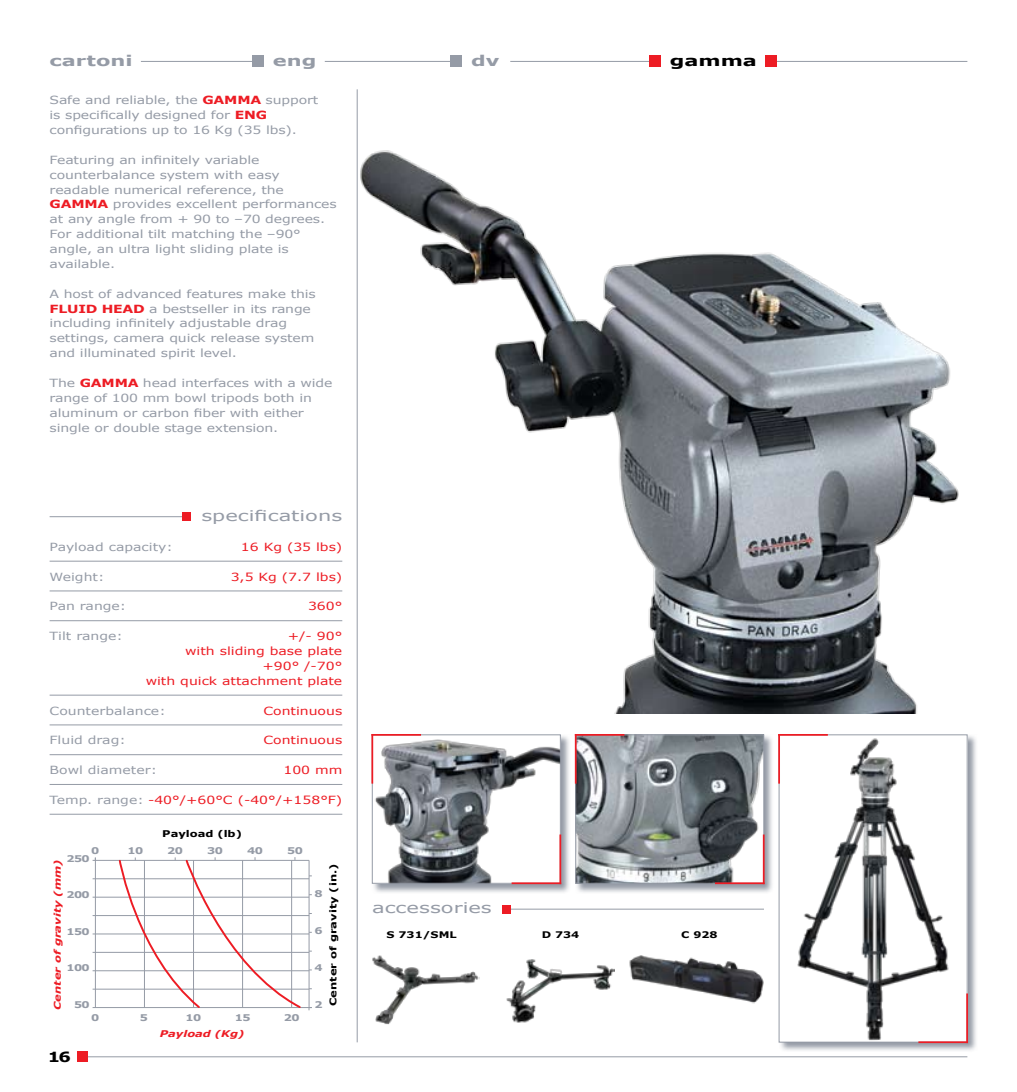
<style>
.page{position:relative;width:1017px;height:1092px;background:#fff}
.page>*{position:absolute;margin:0;border:0;box-sizing:border-box;transform-origin:0 0}
.t1{font:14.7px "Verdana";color:#959ba6;scale:1.43 1}
.t2{font:700 14.7px "Verdana";color:#959ba6;scale:1.43 1}
.t3{font:700 14.7px "Verdana";color:#000;scale:1.43 1}
.t4{font:700 14px "Verdana";color:#000;scale:1.25 1}
.t5{font:11.2px/14.9px "Verdana";letter-spacing:-.01em;color:#959ba6;scale:1.25 1}
.t6{font:11.2px/14.9px "Verdana";color:#ed1c24;text-align:right;scale:1.25 1}
.t7{font:700 9.28px "Verdana";letter-spacing:-.05em;color:#959ba6;scale:1.25 1}
.t8{font:700 9.28px "Verdana";color:#000;scale:1.25 1}
.t9{font:italic 700 9.28px "Verdana";color:#ed1c24;scale:1.25 1}
.t10{font:700 9.1px "Verdana";color:#000;scale:1.25 1}
.s1{font-weight:700;color:#ed1c24}
.s2{color:#959ba6}
</style>
<div class="page">
<hr style="left:309px;top:860px;width:1px;height:147px;background:#959ba6">
<hr style="left:93px;top:859px;width:216px;height:1px;background:#959ba6">
<hr style="left:93px;top:878px;width:216px;height:1px;background:#959ba6">
<hr style="left:93px;top:896px;width:216px;height:1px;background:#959ba6">
<hr style="left:93px;top:915px;width:216px;height:1px;background:#959ba6">
<hr style="left:93px;top:933px;width:216px;height:1px;background:#959ba6">
<hr style="left:93px;top:951px;width:216px;height:1px;background:#959ba6">
<hr style="left:93px;top:970px;width:216px;height:1px;background:#959ba6">
<hr style="left:93px;top:988px;width:216px;height:1px;background:#959ba6">
<hr style="left:93px;top:1006px;width:219px;height:1px;background:#959ba6">
<svg style="left:308px;top:1006px;width:4px;height:4px"></svg>
<hr style="left:95px;top:860px;width:1px;height:147px;background:#959ba6">
<svg style="left:118px;top:857px;width:184px;height:151px"></svg>
<img style="left:330px;top:134px;width:629px;height:579px">
<svg style="left:372px;top:736px;width:197px;height:157px"></svg>
<img style="left:374px;top:736px;width:185px;height:145px">
<div style="left:372px;top:734px;width:189px;height:149px;border:1px solid #959ba6"></div>
<hr style="left:512px;top:882px;width:49px;height:2px;background:#ed1c24">
<hr style="left:559px;top:834px;width:2px;height:50px;background:#ed1c24">
<hr style="left:371px;top:734px;width:50px;height:1px;background:#ed1c24">
<hr style="left:371px;top:734px;width:2px;height:49px;background:#ed1c24">
<svg style="left:575px;top:734px;width:197px;height:159px"></svg>
<img style="left:577px;top:736px;width:185px;height:145px">
<div style="left:575px;top:734px;width:189px;height:149px;border:1px solid #959ba6"></div>
<hr style="left:715px;top:882px;width:50px;height:2px;background:#ed1c24">
<hr style="left:763px;top:834px;width:2px;height:50px;background:#ed1c24">
<hr style="left:575px;top:734px;width:49px;height:1px;background:#ed1c24">
<hr style="left:575px;top:734px;width:2px;height:49px;background:#ed1c24">
<svg style="left:778px;top:734px;width:198px;height:317px"></svg>
<div style="left:779px;top:734px;width:188px;height:308px;background:#fff"></div>
<img style="left:797px;top:738px;width:152px;height:302px">
<div style="left:779px;top:734px;width:188px;height:308px;border:1px solid #959ba6"></div>
<hr style="left:918px;top:1041px;width:50px;height:1px;background:#ed1c24">
<hr style="left:966px;top:993px;width:2px;height:49px;background:#ed1c24">
<hr style="left:778px;top:734px;width:50px;height:1px;background:#ed1c24">
<hr style="left:778px;top:734px;width:2px;height:49px;background:#ed1c24">
<hr style="left:87px;top:1056px;width:880px;height:1px;background:#959ba6">
<div style="left:77px;top:1051px;width:11px;height:10px;background:#ed1c24"></div>
<hr style="left:357px;top:89px;width:1px;height:953px;background:#959ba6">
<hr style="left:141px;top:61px;width:122px;height:1px;background:#959ba6">
<div style="left:252px;top:56px;width:11px;height:11px;background:#959ba6"></div>
<hr style="left:325px;top:61px;width:136px;height:1px;background:#959ba6">
<div style="left:450px;top:56px;width:11px;height:11px;background:#959ba6"></div>
<hr style="left:510px;top:61px;width:144px;height:1px;background:#959ba6">
<hr style="left:766px;top:61px;width:201px;height:1px;background:#959ba6">
<div style="left:649px;top:56px;width:11px;height:11px;background:#ed1c24"></div>
<div style="left:765px;top:56px;width:11px;height:11px;background:#ed1c24"></div>
<hr style="left:504px;top:908px;width:260px;height:1px;background:#959ba6">
<div style="left:502px;top:904px;width:8px;height:9px;background:#ed1c24"></div>
<hr style="left:50px;top:516px;width:137px;height:1px;background:#959ba6">
<div style="left:182px;top:512px;width:9px;height:9px;background:#ed1c24"></div>
<hr style="left:50px;top:560px;width:292px;height:1px;background:#959ba6">
<hr style="left:50px;top:590px;width:292px;height:1px;background:#959ba6">
<hr style="left:50px;top:620px;width:292px;height:1px;background:#959ba6">
<hr style="left:50px;top:694px;width:292px;height:1px;background:#959ba6">
<hr style="left:50px;top:724px;width:292px;height:1px;background:#959ba6">
<hr style="left:50px;top:754px;width:292px;height:1px;background:#959ba6">
<hr style="left:50px;top:784px;width:292px;height:1px;background:#959ba6">
<hr style="left:50px;top:813px;width:292px;height:1px;background:#959ba6">
<img style="left:507px;top:959px;width:108px;height:64px">
<img style="left:372px;top:955px;width:107px;height:70px">
<img style="left:629px;top:921px;width:150px;height:104px">
<p class="t2" style="left:50px;top:51px;width:60px">cartoni</p>
<p class="t2" style="left:273px;top:51px;width:32px">eng</p>
<p class="t2" style="left:471px;top:51px;width:21px">dv</p>
<p class="t3" style="left:670px;top:51px;width:62px">gamma</p>
<p class="t5" style="left:50px;top:92px;width:217px">Safe and reliable, the <span class="s1">Gamma</span> support is specifically designed for <span class="s1">ENG </span>configurations up to 16 Kg (35 lbs).</p>
<p class="t5" style="left:50px;top:152px;width:231px">Featuring an infinitely variable counterbalance system with easy readable numerical reference, the <span class="s1">Gamma</span> provides excellent performances at any angle from + 90 to –70 degrees.<br>For additional tilt matching the –90° angle, an ultra light sliding plate is available.</p>
<p class="t5" style="left:50px;top:286px;width:214px">A host of advanced features make this <span class="s1">fluid head</span> a bestseller in its range including infinitely adjustable drag settings, camera quick release system and illuminated spirit level.</p>
<p class="t5" style="left:50px;top:375px;width:228px">The <span class="s1">Gamma</span> head interfaces with a wide range of 100 mm bowl tripods both in aluminum or carbon fiber with either single or double stage extension.</p>
<p class="t1" style="left:201px;top:506px;width:100px">specifications</p>
<p class="t5" style="left:50px;top:539px;width:100px">Payload capacity:</p>
<p class="t6" style="left:241px;top:539px;width:83px">16 Kg (35 lbs)</p>
<p class="t5" style="left:50px;top:568px;width:45px">Weight:</p>
<p class="t6" style="left:231px;top:568px;width:91px">3,5 Kg (7.7 lbs)</p>
<p class="t5" style="left:50px;top:598px;width:63px">Pan range:</p>
<p class="t6" style="left:308px;top:598px;width:29px">360°</p>
<p class="t5" style="left:50px;top:628px;width:60px">Tilt range:</p>
<p class="t6" style="left:146px;top:628px;width:159px">+/- 90°<br>with sliding base plate +90° /-70°<br>with quick attachment plate</p>
<p class="t5" style="left:50px;top:702px;width:94px">Counterbalance:</p>
<p class="t6" style="left:263px;top:702px;width:65px">Continuous</p>
<p class="t5" style="left:50px;top:732px;width:62px">Fluid drag:</p>
<p class="t6" style="left:263px;top:732px;width:65px">Continuous</p>
<p class="t5" style="left:50px;top:762px;width:87px">Bowl diameter:</p>
<p class="t6" style="left:283px;top:762px;width:49px">100 mm</p>
<p class="t6" style="left:50px;top:792px;width:236px"><span class="s2">Temp. range:</span> -40°/+60°C (-40°/+158°F)</p>
<p class="t8" style="left:162px;top:827px;width:65px">Payload (lb)</p>
<p class="t7" style="left:91px;top:845px;width:8px">0</p>
<p class="t7" style="left:127px;top:845px;width:14px">10</p>
<p class="t7" style="left:167px;top:845px;width:14px">20</p>
<p class="t7" style="left:207px;top:845px;width:14px">30</p>
<p class="t7" style="left:247px;top:845px;width:14px">40</p>
<p class="t7" style="left:287px;top:845px;width:14px">50</p>
<p class="t7" style="left:66px;top:852px;width:20px">250</p>
<p class="t9" style="left:52px;top:1009px;width:122px;rotate:-90deg">Center of gravity (mm)</p>
<p class="t8" style="left:327px;top:1005px;width:115px;rotate:-90deg">Center of gravity (in.)</p>
<p class="t7" style="left:314px;top:887px;width:8px">8</p>
<p class="t7" style="left:66px;top:889px;width:20px">200</p>
<p class="t7" style="left:314px;top:924px;width:8px">6</p>
<p class="t7" style="left:66px;top:925px;width:20px">150</p>
<p class="t7" style="left:314px;top:961px;width:8px">4</p>
<p class="t7" style="left:66px;top:961px;width:20px">100</p>
<p class="t7" style="left:74px;top:998px;width:14px">50</p>
<p class="t7" style="left:314px;top:998px;width:8px">2</p>
<p class="t4" style="left:48px;top:1047px;width:20px">16</p>
<p class="t7" style="left:91px;top:1012px;width:8px">0</p>
<p class="t7" style="left:140px;top:1012px;width:8px">5</p>
<p class="t7" style="left:186px;top:1012px;width:14px">10</p>
<p class="t7" style="left:235px;top:1012px;width:14px">15</p>
<p class="t7" style="left:284px;top:1012px;width:14px">20</p>
<p class="t9" style="left:160px;top:1027px;width:69px">Payload (Kg)</p>
<p class="t1" style="left:372px;top:898px;width:85px">accessories</p>
<p class="t10" style="left:387px;top:928px;width:50px">S 731/SML</p>
<p class="t10" style="left:542px;top:928px;width:32px">D 734</p>
<p class="t10" style="left:681px;top:928px;width:31px">C 928</p>
</div>
